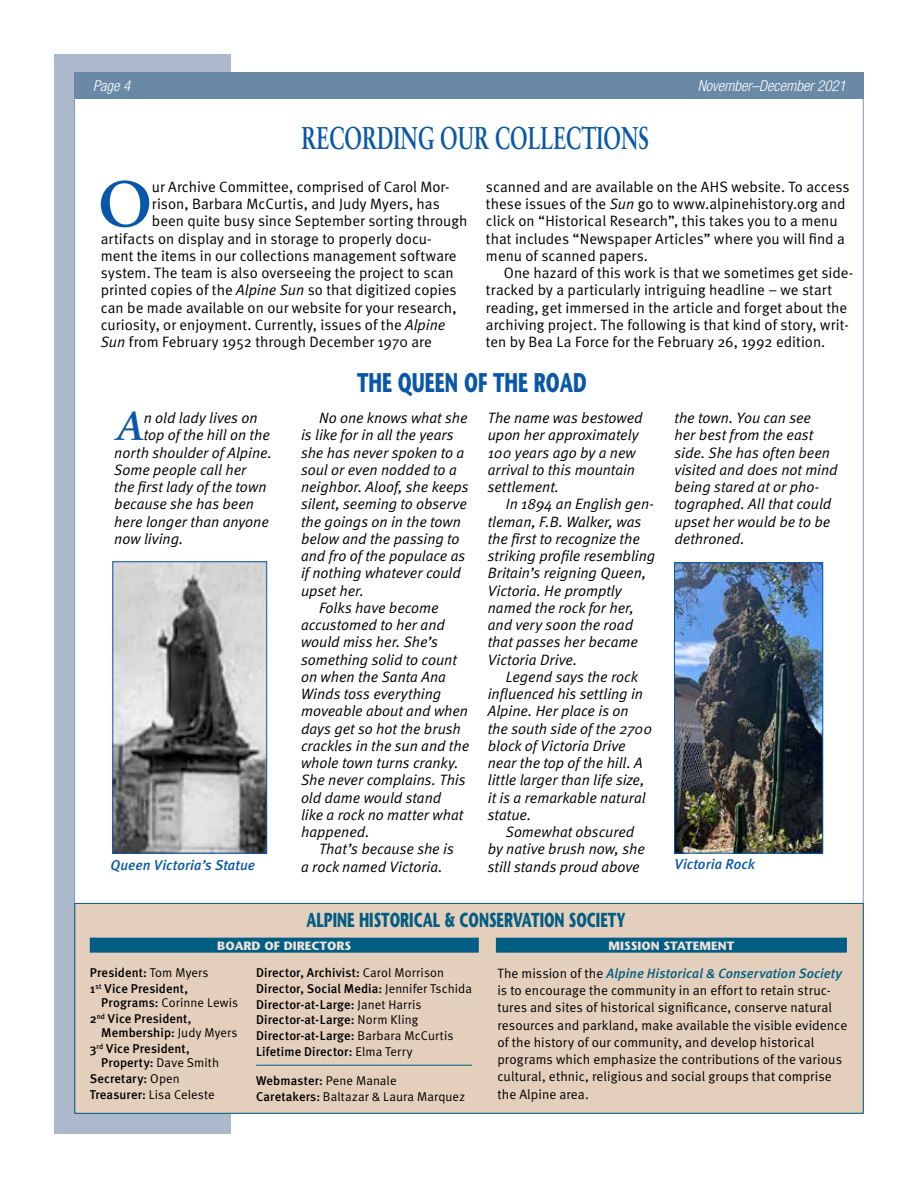
<style>
.page{position:relative;width:918px;height:1188px;background:#fff}
.page>*{position:absolute;margin:0;border:0;box-sizing:border-box;transform-origin:0 0}
.t1{font:700 64.5px "Sabon";color:#0957a8}
.t2{font:italic 700 39.75px "Sabon";color:#0957a8}
.t3{font:700 31.5px "Sabon";color:#0957a8;scale:.67 1}
.t4{font:700 27px "Stone Sans";color:#0957a8;scale:.67 1}
.t5{font:700 20.25px "Stone Sans";color:#005d83;scale:.67 1}
.t6{font:italic 15px/17.2px "Meta Normal";color:#000}
.t7{font:15px/17.2px "Meta Normal";color:#000}
.t8{font:italic 300 condensed 15px "Helvetica Neue";color:#fff}
.t9{font:italic 500 14.25px "Meta";letter-spacing:.01em;color:#0957a8}
.t10{font:13.5px/17.2px "Meta Normal";letter-spacing:.005em;color:#000}
.t11{font:italic 500 13.5px "Meta";letter-spacing:.01em;color:#005d83}
.t12{font:500 12.75px/15.8px "Meta";letter-spacing:.01em;color:#000}
.t13{font:12.75px "Meta Normal";letter-spacing:.01em;color:#000}
.t14{font:700 12px "Stone Sans";color:#efe3d9}
.s1{font-style:italic}
.s2{font-family:"Meta Normal";font-weight:400;font-style:normal;color:#000}
.s3{font-family:"Meta Normal";font-weight:400}
.s4{font-family:"Meta";font-weight:500}
</style>
<div class="page">
<div style="left:54px;top:54px;width:176px;height:1080px;background:#abb9cb"></div>
<div style="left:74px;top:73px;width:790px;height:1041px;background:#fff;border:1px solid #7f97b3"></div>
<div style="left:74px;top:72px;width:789px;height:27px;background:#6a89a7"></div>
<div style="left:74px;top:903px;width:790px;height:211px;background:#e4cfbd;border:1px solid #005d83"></div>
<div style="left:90px;top:938px;width:389px;height:15px;background:#005d83"></div>
<div style="left:496px;top:938px;width:351px;height:15px;background:#005d83"></div>
<hr style="left:256px;top:1065px;width:216px;height:1px;background:#005d83">
<img style="left:676px;top:564px;width:145px;height:288px">
<div style="left:674px;top:562px;width:149px;height:292px;border:1px solid #0957a8"></div>
<img style="left:114px;top:563px;width:151px;height:289px">
<div style="left:112px;top:561px;width:155px;height:293px;border:1px solid #0957a8"></div>
<p class="t8" style="left:93px;top:77px;width:39px">Page 4</p>
<p class="t8" style="left:698px;top:77px;width:150px">November–December 2021</p>
<h3 class="t3" style="left:301px;top:119px;width:520px">RECORDING OUR COLLECTIONS</h3>
<h1 class="t1" style="left:98px;top:164px;width:50px">O</h1>
<p class="t7" style="left:152px;top:178px;width:299px">ur Archive Committee, comprised of Carol Mor-</p>
<p class="t7" style="left:486px;top:178px;width:365px">scanned and are available on the AHS website. To access these issues of the <span class="s1">Sun</span> go to www.alpinehistory.org and click on “Historical Research”, this takes you to a menu that includes “Newspaper Articles” where you will find a menu of scanned papers.</p>
<p class="t7" style="left:486px;top:264px;width:369px;text-indent:18px">One hazard of this work is that we sometimes get side&shy;tracked by a particularly intriguing headline – we start reading, get immersed in the article and forget about the archiving project. The following is that kind of story, writ&shy;ten by Bea La Force for the February 26, 1992 edition.</p>
<h3 class="t4" style="left:357px;top:367px;width:284px">THE QUEEN OFTHE ROAD</h3>
<p class="t7" style="left:152px;top:195px;width:290px">rison, Barbara McCurtis, and Judy Myers, has</p>
<p class="t7" style="left:152px;top:212px;width:317px">been quite busy since September sorting through</p>
<p class="t7" style="left:101px;top:230px;width:332px">artifacts on display and in storage to properly docu-</p>
<p class="t7" style="left:101px;top:247px;width:357px">ment the items in our collections management software</p>
<p class="t7" style="left:101px;top:264px;width:354px">system. The team is also overseeing the project to scan</p>
<p class="t7" style="left:101px;top:281px;width:357px">printed copies of the <span class="s1">Alpine Sun</span> so that digitized copies</p>
<p class="t7" style="left:101px;top:299px;width:357px">can be made available on our website for your research,</p>
<p class="t7" style="left:101px;top:316px;width:346px">curiosity, or enjoyment. Currently, issues of the <span class="s1">Alpine</span></p>
<p class="t7" style="left:101px;top:333px;width:332px"><span class="s1">Sun</span> from February 1952 through December 1970 are</p>
<h2 class="t2" style="left:117px;top:402px;width:29px">A</h2>
<p class="t6" style="left:144px;top:409px;width:115px">n old lady lives on</p>
<p class="t6" style="left:675px;top:409px;width:165px">the town. You can see<br>her best from the east side. She has often been visited and does not mind being stared at or pho&shy;tographed. All that could upset her would be to be dethroned.</p>
<p class="t6" style="left:488px;top:409px;width:156px">The name was bestowed upon her approximately<br>100 years ago by a new arrival to this mountain settlement.</p>
<p class="t6" style="left:488px;top:495px;width:169px;text-indent:18px">In 1894 an English gen&shy;tleman, F.B. Walker, was the first to recognize the striking profile resembling<br>Britain’s reigning Queen,<br>Victoria. He promptly named the rock for her, and very soon the road that passes her became<br>Victoria Drive.</p>
<p class="t6" style="left:488px;top:668px;width:166px;text-indent:18px">Legend says the rock influenced his settling in<br>Alpine. Her place is on the south side of the 2700 block of Victoria Drive near the top of the hill. A little larger than life size, it is a remarkable natural statue.</p>
<p class="t6" style="left:488px;top:823px;width:159px;text-align:center">Somewhat obscured<br>by native brush now, she still stands proud above</p>
<p class="t6" style="left:319px;top:409px;width:150px">No one knows what she</p>
<p class="t6" style="left:301px;top:426px;width:154px">is like for in all the years</p>
<p class="t6" style="left:301px;top:444px;width:165px">she has never spoken to a</p>
<p class="t6" style="left:301px;top:461px;width:157px">soul or even nodded to a</p>
<p class="t6" style="left:301px;top:478px;width:169px">neighbor. Aloof, she keeps</p>
<p class="t6" style="left:301px;top:495px;width:167px">silent, seeming to observe</p>
<p class="t6" style="left:301px;top:513px;width:162px">the goings on in the town</p>
<p class="t6" style="left:301px;top:530px;width:160px">below and the passing to</p>
<p class="t6" style="left:301px;top:547px;width:166px">and fro of the populace as</p>
<p class="t6" style="left:301px;top:564px;width:161px">if nothing whatever could</p>
<p class="t6" style="left:301px;top:582px;width:64px">upset her.</p>
<p class="t6" style="left:319px;top:599px;width:121px">Folks have become</p>
<p class="t6" style="left:301px;top:616px;width:145px">accustomed to her and</p>
<p class="t6" style="left:301px;top:633px;width:139px">would miss her. She’s</p>
<p class="t6" style="left:301px;top:651px;width:157px">something solid to count</p>
<p class="t6" style="left:301px;top:668px;width:146px">on when the Santa Ana</p>
<p class="t6" style="left:301px;top:685px;width:142px">Winds toss everything</p>
<p class="t6" style="left:301px;top:702px;width:169px">moveable about and when</p>
<p class="t6" style="left:301px;top:720px;width:161px">days get so hot the brush</p>
<p class="t6" style="left:301px;top:737px;width:170px">crackles in the sun and the</p>
<p class="t6" style="left:301px;top:754px;width:159px">whole town turns cranky.</p>
<p class="t6" style="left:301px;top:771px;width:166px">She never complains. This</p>
<p class="t6" style="left:301px;top:789px;width:142px">old dame would stand</p>
<p class="t6" style="left:301px;top:806px;width:164px">like a rock no matter what</p>
<p class="t6" style="left:301px;top:823px;width:70px">happened.</p>
<p class="t6" style="left:319px;top:840px;width:136px">That’s because she is</p>
<p class="t6" style="left:301px;top:858px;width:143px">a rock named Victoria.</p>
<p class="t6" style="left:144px;top:426px;width:128px">top of the hill on the</p>
<p class="t6" style="left:114px;top:444px;width:159px">north shoulder of Alpine.</p>
<p class="t6" style="left:114px;top:461px;width:134px">Some people call her</p>
<p class="t6" style="left:114px;top:478px;width:154px">the first lady of the town</p>
<p class="t6" style="left:114px;top:495px;width:141px">because she has been</p>
<p class="t6" style="left:114px;top:513px;width:156px">here longer than anyone</p>
<p class="t6" style="left:114px;top:530px;width:70px">now living.</p>
<p class="t9" style="left:111px;top:856px;width:146px">Queen Victoria’s Statue</p>
<p class="t9" style="left:675px;top:856px;width:82px">Victoria Rock</p>
<h3 class="t5" style="left:306px;top:908px;width:478px">ALPINE HISTORICAL &amp; CONSERVATION SOCIETY</h3>
<p class="t14" style="left:217px;top:938px;width:135px">BOARD OF DIRECTORS</p>
<p class="t14" style="left:608px;top:938px;width:19px">MISSION</p>
<p class="t14" style="left:663px;top:938px;width:9px">STATE</p>
<p class="t14" style="left:700px;top:938px;width:21px">MENT</p>
<p class="t11" style="left:497px;top:965px;width:346px"><span class="s2">The mission of the</span> Alpine Historical &amp; Conservation Society</p>
<p class="t10" style="left:497px;top:982px;width:351px">is to encourage the community in an effort to retain struc&shy;tures and sites of historical significance, conserve natural resources and parkland, make available the visible evidence of the history of our community, and develop historical programs which emphasize the contributions of the various cultural, ethnic, religious and social groups that comprise the Alpine area.</p>
<p class="t12" style="left:256px;top:965px;width:217px">Director, Archivist: <span class="s3">Carol Morrison </span>Director, Social Media: <span class="s3">Jennifer Tschida </span>Director-at-Large: <span class="s3">Janet Harris </span>Director-at-Large: <span class="s3">Norm Kling </span>Director-at-Large: <span class="s3">Barbara McCurtis </span>Lifetime Director: <span class="s3">Elma Terry</span></p>
<p class="t12" style="left:256px;top:1073px;width:142px">Webmaster: <span class="s3">Pene Manale</span></p>
<p class="t13" style="left:256px;top:1089px;width:210px"><span class="s4">Caretakers:</span> Baltazar &amp; Laura Marquez</p>
<p class="t12" style="left:90px;top:965px;width:120px">President: <span class="s3">Tom Myers<br></span>1<sup>st</sup> Vice President,</p>
<p class="t13" style="left:101px;top:996px;width:138px"><span class="s4">Programs:</span> Corinne Lewis</p>
<p class="t12" style="left:101px;top:1012px;width:138px;line-height:14.2px;text-indent:-11px">2<sup>nd</sup> Vice President,<br>Membership: <span class="s3">Judy Myers</span></p>
<p class="t12" style="left:101px;top:1042px;width:119px;line-height:14.2px;text-indent:-11px">3<sup>rd</sup> Vice President,<br>Property: <span class="s3">Dave Smith</span></p>
<p class="t12" style="left:90px;top:1071px;width:92px">Secretary: <span class="s3">Open</span></p>
<p class="t13" style="left:90px;top:1087px;width:126px"><span class="s4">Treasurer:</span> Lisa Celeste</p>
</div>
